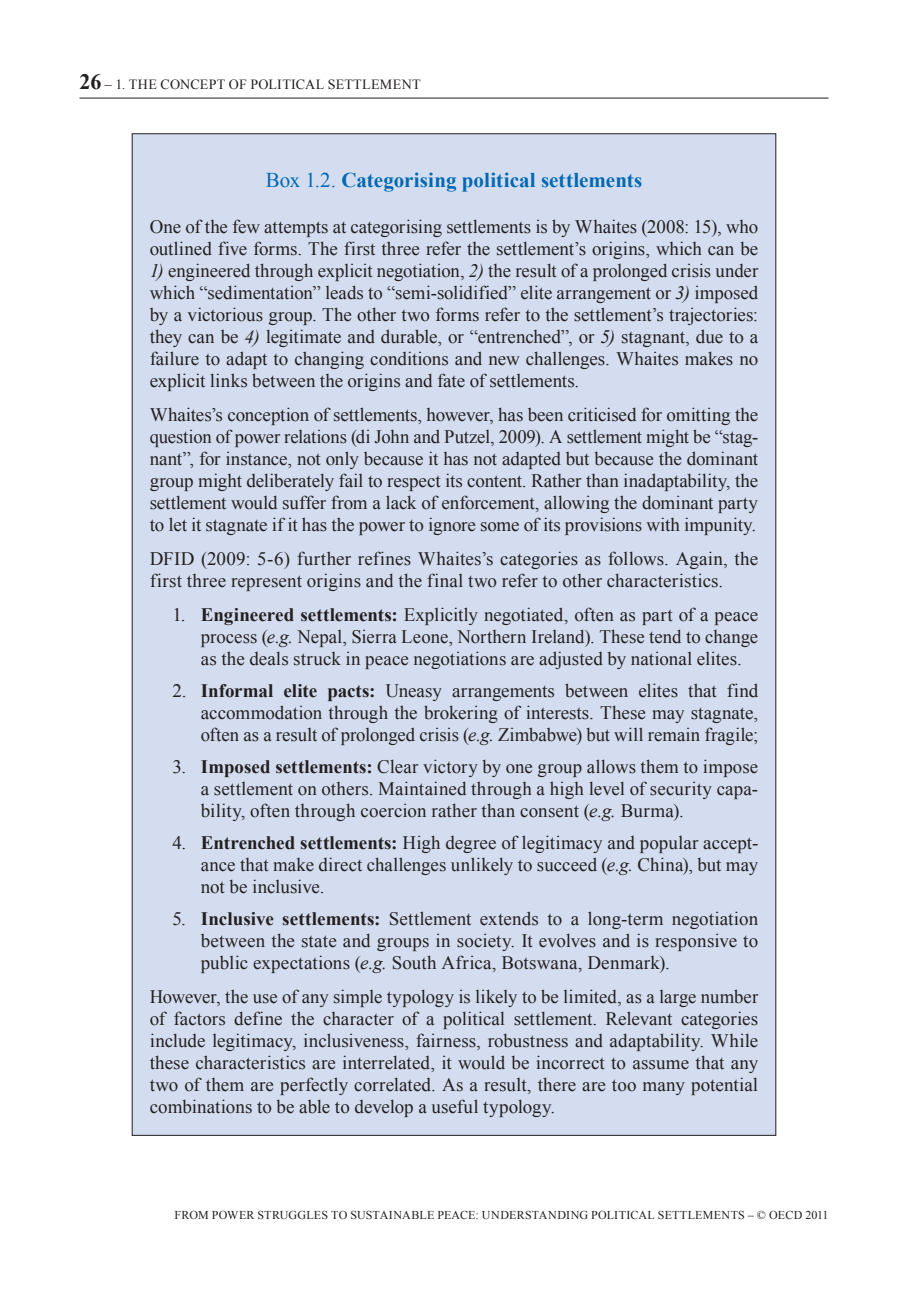
<style>
.page{position:relative;width:908px;height:1304px;background:#fff}
.page>*{position:absolute;margin:0;border:0;box-sizing:border-box;transform-origin:0 0}
.t1{font:700 21px "Times New Roman";color:#0168b3}
.t2{font:19px/22px "Times New Roman";color:#231f20;text-align:justify}
.t3{font:14px "Times New Roman";letter-spacing:.015em;color:#231f20}
.t4{font:12px "Times New Roman";letter-spacing:.01em;color:#231f20}
.s1{font-weight:700;font-size:22px}
.s2{font-weight:400}
.s3{font-style:italic}
.s4{font-weight:700}
</style>
<div class="page">
<hr style="left:79px;top:98px;width:749px;height:1px;background:#231f20">
<div style="left:132px;top:134px;width:643px;height:1001px;background:#d3ddef"></div>
<p class="t3" style="left:79px;top:75px;width:343px"><span class="s1">26</span> – 1. The concept of political settlement</p>
<p class="t1" style="left:265px;top:165px;width:378px"><span class="s2">Box 1.2.</span> Categorising political settlements</p>
<p class="t2" style="left:150px;top:215px;width:609px">One of the few attempts at categorising settlements is by Whaites (2008: 15), who outlined five forms. The first three refer the settlement’s origins, which can be</p>
<p class="t2" style="left:150px;top:259px;width:610px"><span class="s3">1)</span> engineered through explicit negotiation, <span class="s3">2)</span> the result of a prolonged crisis under which “sedimentation” leads to “semi-solidified” elite arrangement or <span class="s3">3)</span> imposed by a victorious group. The other two forms refer to the settlement’s trajectories: they can be <span class="s3">4)</span> legitimate and durable, or “entrenched”, or <span class="s3">5)</span> stagnant, due to a failure to adapt to changing conditions and new challenges. Whaites makes no explicit links between the origins and fate of settlements.</p>
<p class="t2" style="left:150px;top:403px;width:610px">Whaites’s conception of settlements, however, has been criticised for omitting the question of power relations (di John and Putzel, 2009). A settlement might be “stag&shy;nant”, for instance, not only because it has not adapted but because the dominant group might deliberately fail to respect its content. Rather than inadaptability, the settlement would suffer from a lack of enforcement, allowing the dominant party to let it stagnate if it has the power to ignore some of its provisions with impunity.</p>
<p class="t2" style="left:150px;top:547px;width:609px">DFID (2009: 5-6) further refines Whaites’s categories as follows. Again, the first three represent origins and the final two refer to other characteristics.</p>
<p class="t2" style="left:201px;top:603px;width:558px;text-indent:-28px">1. <span class="s4">Engineered settlements:</span> Explicitly negotiated, often as part of a peace process (<span class="s3">e.g.</span> Nepal, Sierra Leone, Northern Ireland). These tend to change as the deals struck in peace negotiations are adjusted by national elites.</p>
<p class="t2" style="left:201px;top:679px;width:558px;text-indent:-28px">2. <span class="s4">Informal elite pacts:</span> Uneasy arrangements between elites that find accommodation through the brokering of interests. These may stagnate, often as a result of prolonged crisis (<span class="s3">e.g.</span> Zimbabwe) but will remain fragile;</p>
<p class="t2" style="left:201px;top:755px;width:558px;text-indent:-28px">3. <span class="s4">Imposed settlements:</span> Clear victory by one group allows them to impose a settlement on others. Maintained through a high level of security capa&shy;bility, often through coercion rather than consent (<span class="s3">e.g.</span> Burma).</p>
<p class="t2" style="left:201px;top:831px;width:559px;text-indent:-28px">4. <span class="s4">Entrenched settlements:</span> High degree of legitimacy and popular accept&shy;ance that make direct challenges unlikely to succeed (<span class="s3">e.g.</span> China), but may not be inclusive.</p>
<p class="t2" style="left:201px;top:907px;width:558px;text-indent:-28px">5. <span class="s4">Inclusive settlements:</span> Settlement extends to a long-term negotiation between the state and groups in society. It evolves and is responsive to public expectations (<span class="s3">e.g.</span> South Africa, Botswana, Denmark).</p>
<p class="t2" style="left:150px;top:985px;width:610px">However, the use of any simple typology is likely to be limited, as a large number of factors define the character of a political settlement. Relevant categories include legitimacy, inclusiveness, fairness, robustness and adaptability. While these characteristics are interrelated, it would be incorrect to assume that any two of them are perfectly correlated. As a result, there are too many potential combinations to be able to develop a useful typology.</p>
<p class="t4" style="left:174px;top:1207px;width:367px">From Power Struggles to Sustainable Peace: UNDERSTAN</p>
<p class="t4" style="left:557px;top:1207px;width:17px">DING</p>
<p class="t4" style="left:591px;top:1207px;width:12px">POLITICAL</p>
<p class="t4" style="left:657px;top:1207px;width:12px">SETTLEMENT</p>
<p class="t4" style="left:738px;top:1207px;width:40px">S – © OEC</p>
<p class="t4" style="left:793px;top:1207px;width:36px">D 2011</p>
</div>
